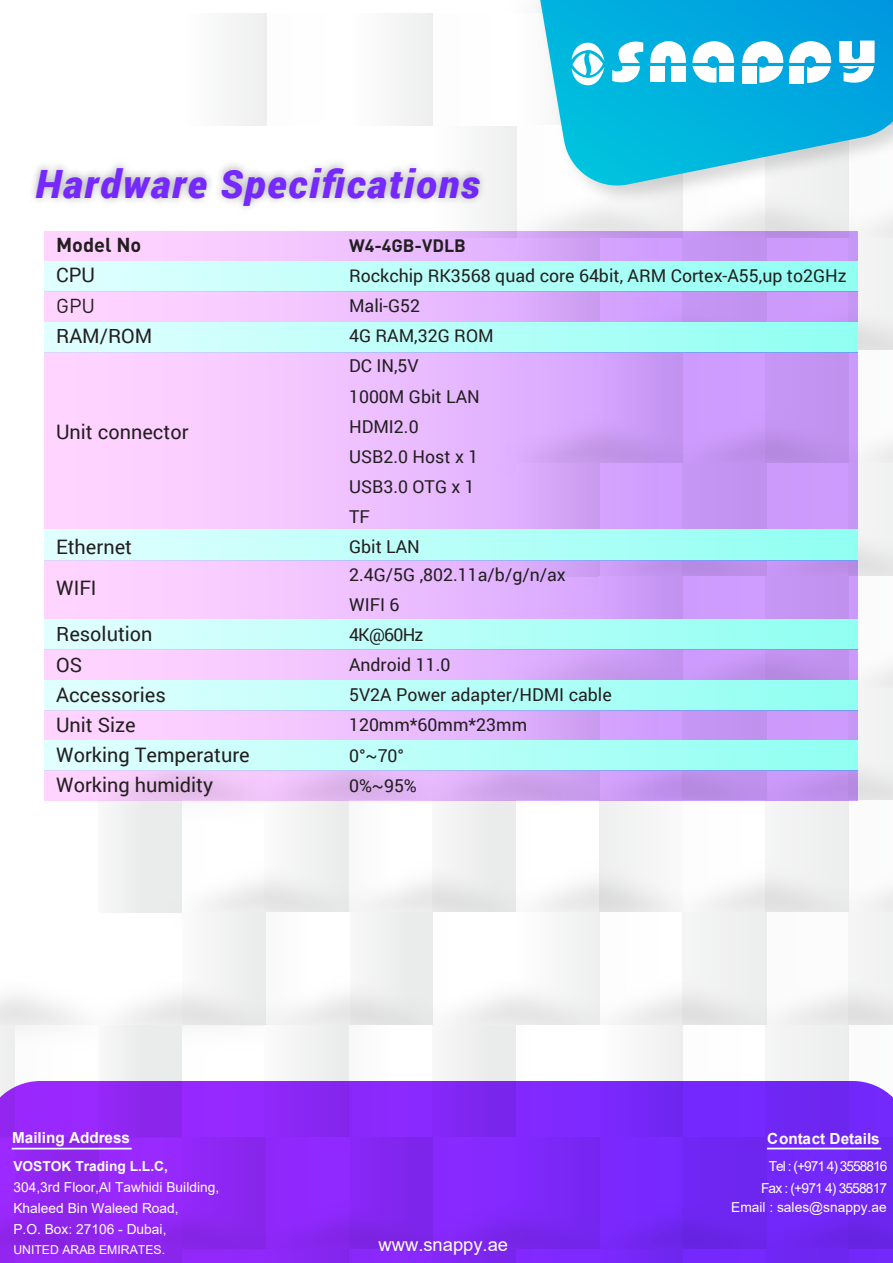
<style>
.page{position:relative;width:893px;height:1263px;background:#fff}
.page>*{position:absolute;margin:0;border:0;box-sizing:border-box;transform-origin:0 0}
.t1{font:italic 900 39px "Roboto";letter-spacing:.05em;color:#7529ff}
.t2{font:19.95px/30.2px "Roboto";color:#231f20}
.t3{font:700 19.95px "DINOT";color:#231f20}
.t4{font:19.95px "DINOT";color:#231f20}
.t5{font:18.3px "Arial";color:#fff}
.t6{font:17.7px/30.2px "Roboto";color:#231f20}
.t7{font:700 17.7px "DINOT";color:#231f20}
.t8{font:700 15.3px "Arial";color:#fff}
.t9{font:13.8px/21.1px "Arial";color:#fff}
.t10{font:13.8px/21.1px "Arial";letter-spacing:-.065em;color:#fff;text-align:center}
.t11{font:700 13.8px "Arial";color:#fff}
.t12{font:12.3px "Arial";color:#fff}
</style>
<div class="page">
<div style="left:433px;top:126px;width:83px;height:112px;background:#f3f3f4"></div>
<div style="left:349px;top:13px;width:84px;height:113px;background:#f6f6f7"></div>
<div style="left:183px;top:13px;width:83px;height:113px;background:#f6f6f7"></div>
<div style="left:848px;top:239px;width:45px;height:112px;background:linear-gradient(to bottom,#f6f7f7,#e7e7e7)"></div>
<img style="left:857px;top:270px;width:23px;height:81px">
<div style="left:849px;top:351px;width:44px;height:112px;background:#fbfbfb"></div>
<div style="left:848px;top:464px;width:45px;height:112px;background:#f2f3f3"></div>
<img style="left:857px;top:492px;width:36px;height:84px">
<svg style="left:849px;top:576px;width:44px;height:112px"></svg>
<div style="left:848px;top:689px;width:45px;height:112px;background:#f2f3f3"></div>
<img style="left:857px;top:717px;width:36px;height:84px">
<div style="left:599px;top:801px;width:83px;height:112px;background:linear-gradient(to bottom,#f8f9f9,#e1e1e2)"></div>
<div style="left:432px;top:801px;width:83px;height:112px;background:#efeff0"></div>
<div style="left:849px;top:801px;width:44px;height:112px;background:#fbfbfb"></div>
<div style="left:765px;top:801px;width:84px;height:112px;background:#eff0f0"></div>
<div style="left:98px;top:801px;width:83px;height:112px;background:#ebeced"></div>
<div style="left:265px;top:801px;width:83px;height:112px;background:#f2f3f3"></div>
<img style="left:629px;top:830px;width:165px;height:83px">
<img style="left:406px;top:830px;width:166px;height:83px">
<img style="left:181px;top:830px;width:225px;height:83px">
<img style="left:794px;top:892px;width:99px;height:21px">
<div style="left:516px;top:913px;width:83px;height:112px;background:#f3f4f4"></div>
<div style="left:349px;top:913px;width:84px;height:112px;background:#eeefef"></div>
<div style="left:683px;top:913px;width:83px;height:112px;background:#eff0f0"></div>
<div style="left:182px;top:913px;width:84px;height:112px;background:#f2f2f3"></div>
<div style="left:848px;top:913px;width:45px;height:112px;background:linear-gradient(to bottom,#f8f8f8,#e6e6e6)"></div>
<img style="left:655px;top:982px;width:55px;height:43px">
<img style="left:322px;top:944px;width:166px;height:81px">
<img style="left:155px;top:995px;width:167px;height:30px">
<div style="left:599px;top:1025px;width:83px;height:112px;background:#f6f6f6"></div>
<div style="left:432px;top:1025px;width:83px;height:112px;background:#efeff0"></div>
<div style="left:849px;top:1025px;width:44px;height:112px;background:#fbfbfb"></div>
<div style="left:765px;top:1025px;width:84px;height:112px;background:#f0f1f1"></div>
<div style="left:98px;top:1025px;width:83px;height:112px;background:#ebeced"></div>
<div style="left:0;top:1025px;width:15px;height:112px;background:#eeefef"></div>
<div style="left:265px;top:1025px;width:83px;height:112px;background:#f2f3f3"></div>
<svg style="left:0;top:1081px;width:893px;height:182px;background:#8227f5"></svg>
<img style="left:32px;top:154px;width:463px;height:67px">
<svg style="left:44px;top:232px;width:813px;height:30px;background:#e0b6fa"></svg>
<div style="left:44px;top:262px;width:813px;height:30px;background:linear-gradient(to right,#e1ffff,#90fff2)"></div>
<div style="left:44px;top:292px;width:813px;height:30px;background:linear-gradient(to right,#ffdbff,#c08ef7)"></div>
<div style="left:44px;top:322px;width:813px;height:30px;background:linear-gradient(to right,#e1ffff,#90fff2)"></div>
<div style="left:44px;top:352px;width:813px;height:178px;background:linear-gradient(to right,#ffdcff,#be8df5)"></div>
<div style="left:44px;top:530px;width:813px;height:30px;background:linear-gradient(to right,#e1ffff,#90fff2)"></div>
<svg style="left:44px;top:560px;width:813px;height:60px;background:#e0b5fb"></svg>
<div style="left:44px;top:620px;width:813px;height:30px;background:linear-gradient(to right,#e1ffff,#90fff2)"></div>
<div style="left:44px;top:650px;width:813px;height:30px;background:linear-gradient(to right,#fdf,#ba8aef)"></div>
<div style="left:44px;top:680px;width:813px;height:30px;background:linear-gradient(to right,#e1ffff,#90fff2)"></div>
<div style="left:44px;top:710px;width:813px;height:30px;background:linear-gradient(to right,#ffdbff,#c08ff7)"></div>
<div style="left:44px;top:740px;width:813px;height:31px;background:linear-gradient(to right,#e1ffff,#90fff2)"></div>
<svg style="left:44px;top:771px;width:813px;height:30px;background:#d9adf2"></svg>
<hr style="left:12px;top:1148px;width:120px;height:1px;background:#fff">
<hr style="left:767px;top:1148px;width:114px;height:1px;background:#fff">
<svg style="left:540px;top:0;width:353px;height:190px;background:#35bde2"></svg>
<svg style="left:572px;top:42px;width:32px;height:44px"></svg>
<svg style="left:649px;top:37px;width:37px;height:26px"></svg>
<svg style="left:612px;top:39px;width:31px;height:44px"></svg>
<div style="left:650px;top:66px;width:15px;height:16px;background:#fff"></div>
<div style="left:671px;top:66px;width:15px;height:16px;background:#fff"></div>
<svg style="left:692px;top:41px;width:42px;height:43px"></svg>
<div style="left:719px;top:66px;width:15px;height:16px;background:#fff"></div>
<svg style="left:741px;top:41px;width:90px;height:42px"></svg>
<svg style="left:839px;top:41px;width:36px;height:48px"></svg>
<h1 class="t1" style="left:36px;top:156px;width:446px">Hardware Specifications</h1>
<p class="t7" style="left:349px;top:233px;width:118px">W4-4GB-VDLB</p>
<p class="t6" style="left:349px;top:260px;width:499px">Rockchip RK3568 quad core 64bit, ARM Cortex-A55,up to2GHz<br>Mali-G52<br>4G RAM,32G ROM<br>DC IN,5V<br>1000M Gbit LAN<br>HDMI2.0<br>USB2.0 Host x 1<br>USB3.0 OTG x 1<br>TF<br>Gbit LAN</p>
<p class="t6" style="left:349px;top:559px;width:218px">2.4G/5G ,802.11a/b/g/n/ax<br>WIFI 6<br>4K@60Hz<br>Android 11.0</p>
<p class="t3" style="left:56px;top:232px;width:87px">Model No</p>
<p class="t2" style="left:56px;top:259px;width:40px">CPU</p>
<p class="t4" style="left:56px;top:292px;width:41px">GPU</p>
<p class="t2" style="left:56px;top:320px;width:98px">RAM/ROM</p>
<p class="t2" style="left:56px;top:416px;width:134px">Unit connector</p>
<p class="t2" style="left:56px;top:531px;width:78px">Ethernet</p>
<p class="t2" style="left:56px;top:572px;width:42px">WIFI</p>
<p class="t2" style="left:56px;top:618px;width:111px">Resolution<br>OS<br>Accessories</p>
<p class="t6" style="left:349px;top:679px;width:264px">5V2A Power adapter/HDMI cable</p>
<p class="t2" style="left:56px;top:709px;width:81px">Unit Size</p>
<p class="t6" style="left:349px;top:709px;width:180px">120mm*60mm*23mm</p>
<p class="t2" style="left:56px;top:739px;width:195px">Working Temperature</p>
<p class="t6" style="left:349px;top:739px;width:57px">0°~70°</p>
<p class="t2" style="left:56px;top:769px;width:159px">Working humidity</p>
<p class="t6" style="left:349px;top:770px;width:69px">0%~95%</p>
<p class="t8" style="left:12px;top:1127px;width:119px">Mailing Address</p>
<p class="t11" style="left:13px;top:1156px;width:156px">VOSTOK Trading L.L.C,</p>
<p class="t9" style="left:13px;top:1177px;width:207px">304,3rd Floor,Al Tawhidi Building,<br>Khaleed Bin Waleed Road,<br>P.O. Box: 27106 - Dubai,</p>
<p class="t12" style="left:13px;top:1241px;width:153px">UNITED ARAB EMIRATES.</p>
<p class="t5" style="left:379px;top:1232px;width:131px">www.snappy.ae</p>
<p class="t8" style="left:767px;top:1128px;width:114px">Contact Details</p>
<p class="t10" style="left:761px;top:1156px;width:128px">Tel : (+971 4) 3558816<br>Fax : (+971 4) 3558817</p>
<p class="t9" style="left:731px;top:1197px;width:157px">Email : sales@snappy.ae</p>
</div>
